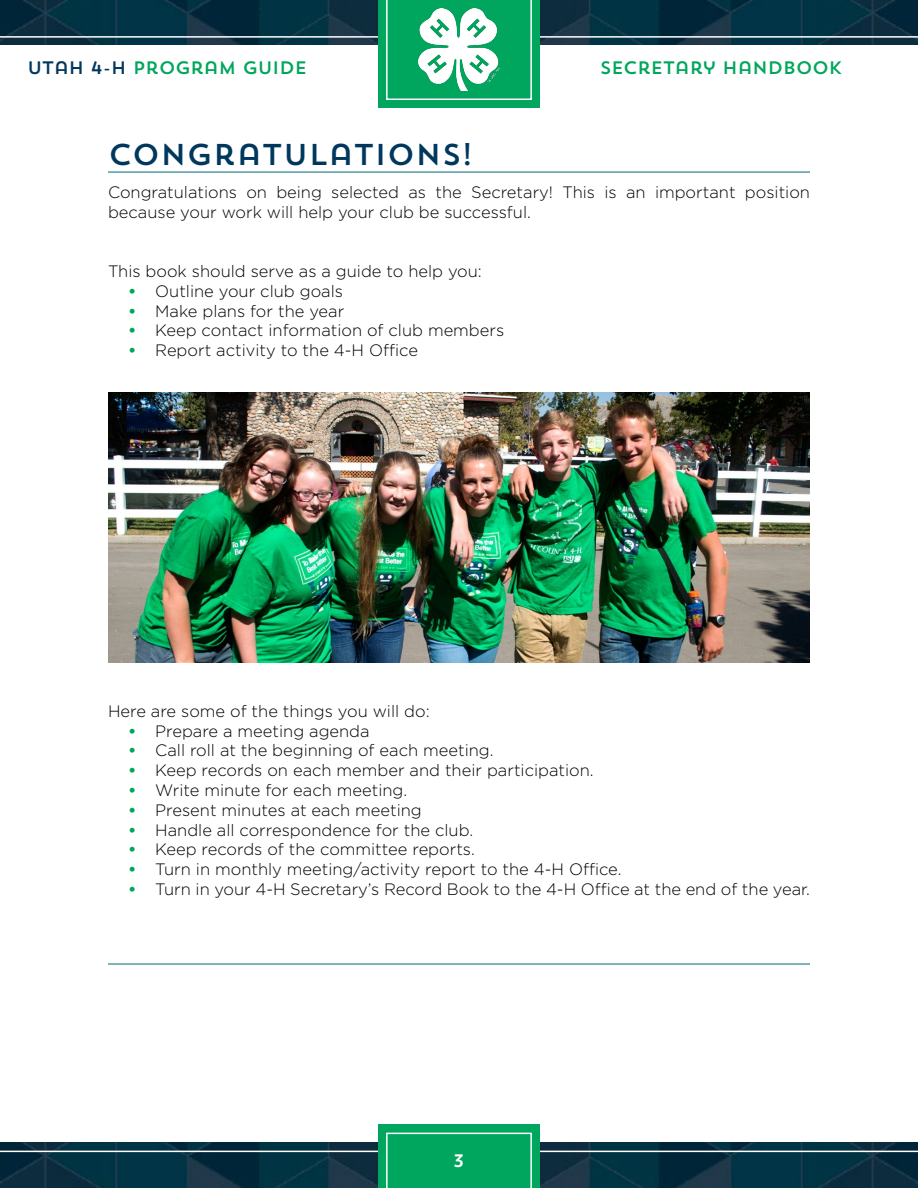
<style>
.page{position:relative;width:918px;height:1188px;background:#fff}
.page>*{position:absolute;margin:0;border:0;box-sizing:border-box;transform-origin:0 0}
.t1{font:30px "Trend Sans One";letter-spacing:-.005em;color:#00385d}
.t2{font:18px "Trend Sans One";letter-spacing:-.04em;color:#00a65d}
.t3{font:18px "Trend Sans One";color:#fff}
.t4{font:300 16.5px/19.8px "Gotham";color:#000}
.s1{color:#00385d}
.s2{font-weight:700;color:#00a65d}
</style>
<div class="page">
<div style="left:378px;top:0;width:162px;height:108px;background:#00a65d"></div>
<div style="left:378px;top:1124px;width:162px;height:64px;background:#00a65d"></div>
<svg style="left:0;top:0;width:918px;height:100px"></svg>
<svg style="left:0;top:1133px;width:918px;height:55px"></svg>
<hr style="left:108px;top:171px;width:702px;height:2px;background:#5499a3">
<hr style="left:108px;top:963px;width:702px;height:2px;background:#5499a3">
<img style="left:108px;top:393px;width:702px;height:269px">
<p class="t2" style="left:27px;top:57px;width:282px"><span class="s1">UTAH 4-H</span> PROGRAM GUIDE</p>
<p class="t2" style="left:600px;top:57px;width:244px">SECRETARY HANDBOOK</p>
<h1 class="t1" style="left:108px;top:135px;width:367px">CONGRATULATIONS!</h1>
<p class="t4" style="left:108px;top:182px;width:704px">Congratulations on being selected as the Secretary! This is an important position because your work will help your club be successful.</p>
<p class="t4" style="left:108px;top:261px;width:375px">This book should serve as a guide to help you:</p>
<p class="t4" style="left:128px;top:281px;width:216px"><span class="s2">•</span> Outline your club goals</p>
<p class="t4" style="left:128px;top:301px;width:218px"><span class="s2">•</span> Make plans for the year</p>
<p class="t4" style="left:128px;top:320px;width:378px"><span class="s2">•</span> Keep contact information of club members</p>
<p class="t4" style="left:128px;top:340px;width:291px"><span class="s2">•</span> Report activity to the 4-H Office</p>
<p class="t4" style="left:108px;top:701px;width:323px">Here are some of the things you will do:</p>
<p class="t4" style="left:128px;top:720px;width:243px"><span class="s2">•</span> Prepare a meeting agenda</p>
<p class="t4" style="left:128px;top:740px;width:367px"><span class="s2">•</span> Call roll at the beginning of each meeting.</p>
<p class="t4" style="left:128px;top:760px;width:467px"><span class="s2">•</span> Keep records on each member and their participation.</p>
<p class="t4" style="left:128px;top:780px;width:281px"><span class="s2">•</span> Write minute for each meeting.</p>
<p class="t4" style="left:128px;top:800px;width:295px"><span class="s2">•</span> Present minutes at each meeting</p>
<p class="t4" style="left:128px;top:819px;width:347px"><span class="s2">•</span> Handle all correspondence for the club.</p>
<p class="t4" style="left:128px;top:839px;width:348px"><span class="s2">•</span> Keep records of the committee reports.</p>
<p class="t4" style="left:128px;top:859px;width:495px"><span class="s2">•</span> Turn in monthly meeting/activity report to the 4-H Office.</p>
<p class="t4" style="left:128px;top:879px;width:683px"><span class="s2">•</span> Turn in your 4-H Secretary’s Record Book to the 4-H Office at the end of the year.</p>
<p class="t3" style="left:453px;top:1149px;width:14px">3</p>
</div>
